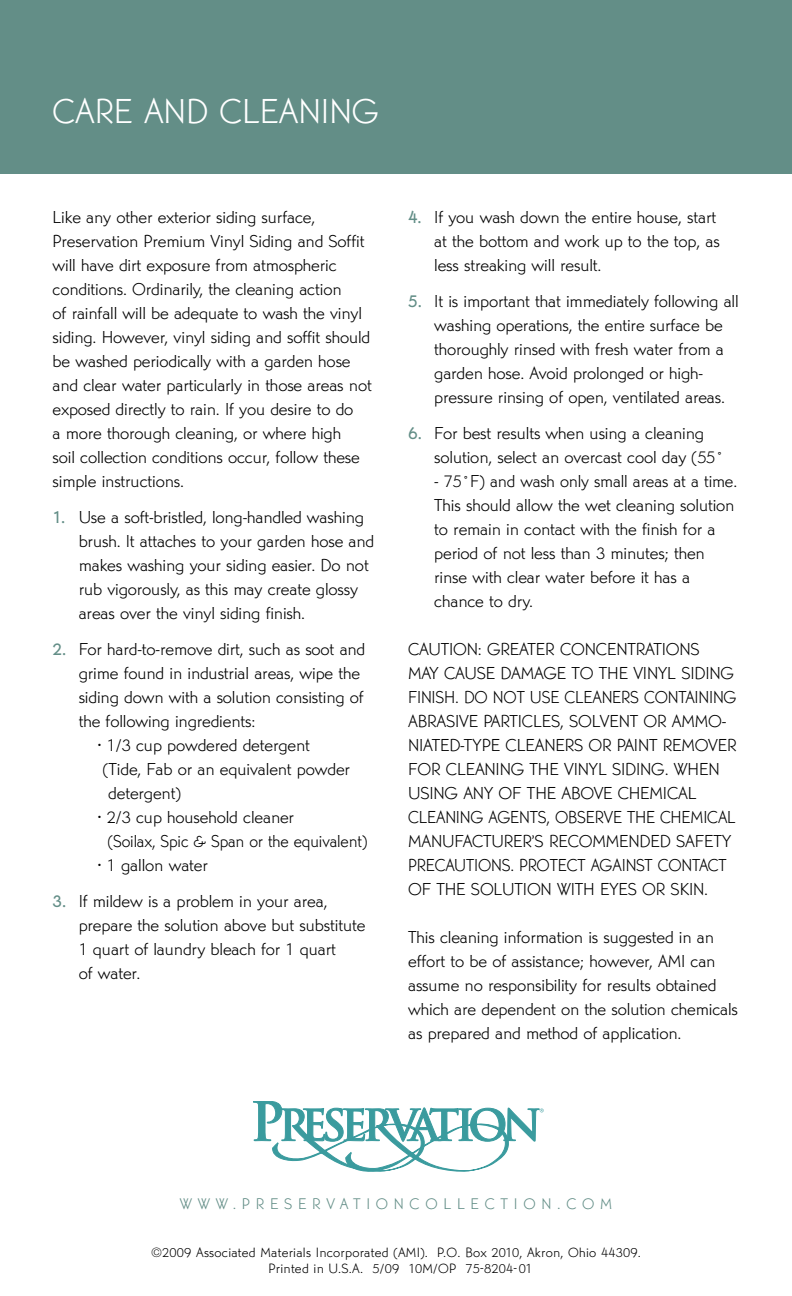
<style>
.page{position:relative;width:792px;height:1296px;background:#fff}
.page>*{position:absolute;margin:0;border:0;box-sizing:border-box;transform-origin:0 0}
.t1{font:36px "Martin Gothic Lgt";color:#fff}
.t2{font:18px/24px "Martin Gothic Lgt";letter-spacing:-.01em;color:#000}
.t3{font:16px "Martin Gothic Lgt";letter-spacing:.36em;color:#638e87}
.t4{font:14px/16px "Martin Gothic Lgt";letter-spacing:.015em;color:#000}
.s1{font-family:"Martin Gothic Mdm";color:#638e87}
</style>
<div class="page">
<div style="left:0;top:0;width:792px;height:173px;background:#638e87"></div>
<svg style="left:253px;top:1101px;width:291px;height:70px"></svg>
<h1 class="t1" style="left:53px;top:99px;width:328px">CARE AND CLEANING</h1>
<p class="t2" style="left:53px;top:207px;width:321px">Like any other exterior siding surface, Preservation Premium Vinyl Siding and Soffit will have dirt exposure from atmospheric conditions. Ordinarily, the cleaning action<br>of rainfall will be adequate to wash the vinyl siding. However, vinyl siding and soffit should be washed periodically with a garden hose and clear water particularly in those areas not exposed directly to rain. If you desire to do<br>a more thorough cleaning, or where high<br>soil collection conditions occur, follow these simple instructions.</p>
<p class="t2" style="left:79px;top:507px;width:297px;text-indent:-26px"><span class="s1">1.</span> Use a soft-bristled, long-handled washing brush. It attaches to your garden hose and makes washing your siding easier. Do not rub vigorously, as this may create glossy areas over the vinyl siding finish.</p>
<p class="t2" style="left:79px;top:639px;width:288px;text-indent:-26px"><span class="s1">2.</span> For hard-to-remove dirt, such as soot and grime found in industrial areas, wipe the siding down with a solution consisting of the following ingredients:</p>
<p class="t2" style="left:98px;top:735px;width:254px">• 1/3 cup powdered detergent (Tide, Fab or an equivalent powder detergent)</p>
<p class="t2" style="left:108px;top:807px;width:261px;text-indent:-10px">• 2/3 cup household cleaner<br>(Soilax, Spic &amp; Span or the equivalent)</p>
<p class="t2" style="left:98px;top:855px;width:112px">• 1 gallon water</p>
<p class="t2" style="left:79px;top:891px;width:288px;text-indent:-26px"><span class="s1">3.</span> If mildew is a problem in your area, prepare the solution above but substitute<br>1 quart of laundry bleach for 1 quart<br>of water.</p>
<p class="t2" style="left:434px;top:207px;width:287px;text-indent:-26px"><span class="s1">4.</span> If you wash down the entire house, start at the bottom and work up to the top, as less streaking will result.</p>
<p class="t2" style="left:434px;top:291px;width:306px;text-indent:-26px"><span class="s1">5.</span> It is important that immediately following all washing operations, the entire surface be thoroughly rinsed with fresh water from a garden hose. Avoid prolonged or high&shy;pressure rinsing of open, ventilated areas.</p>
<p class="t2" style="left:434px;top:423px;width:292px;text-indent:-26px"><span class="s1">6.</span> For best results when using a cleaning solution, select an overcast cool day (55˚</p>
<p class="t2" style="left:434px;top:471px;width:304px">- 75˚F) and wash only small areas at a time.<br>This should allow the wet cleaning solution to remain in contact with the finish for a period of not less than 3 minutes; then rinse with clear water before it has a chance to dry.</p>
<p class="t2" style="left:408px;top:639px;width:330px">CAUTION: GREATER CONCENTRATIONS<br>MAY CAUSE DAMAGE TO THE VINYL SIDING FINISH. DO NOT USE CLEANERS CONTAINING ABRASIVE PARTICLES, SOLVENT OR AMMO-NIATED-TYPE CLEANERS OR PAINT REMOVER FOR CLEANING THE VINYL SIDING. WHEN USING ANY OF THE ABOVE CHEMICAL CLEANING AGENTS, OBSERVE THE CHEMICAL MANUFACTURER’S RECOMMENDED SAFETY PRECAUTIONS. PROTECT AGAINST CONTACT OF THE SOLUTION WITH EYES OR SKIN.</p>
<p class="t2" style="left:408px;top:927px;width:331px">This cleaning information is suggested in an effort to be of assistance; however, AMI can assume no responsibility for results obtained which are dependent on the solution chemicals as prepared and method of application.</p>
<p class="t3" style="left:180px;top:1198px;width:434px">WWW.PRESERVATIONCOLLECTION.COM</p>
<p class="t4" style="left:269px;top:1245px;width:374px;text-indent:-118px">©2009 Associated Materials Incorporated (AMI). P.O. Box 2010, Akron, Ohio 44309.<br>Printed in U.S.A. 5/09 10M/OP 75-8204-01</p>
</div>
